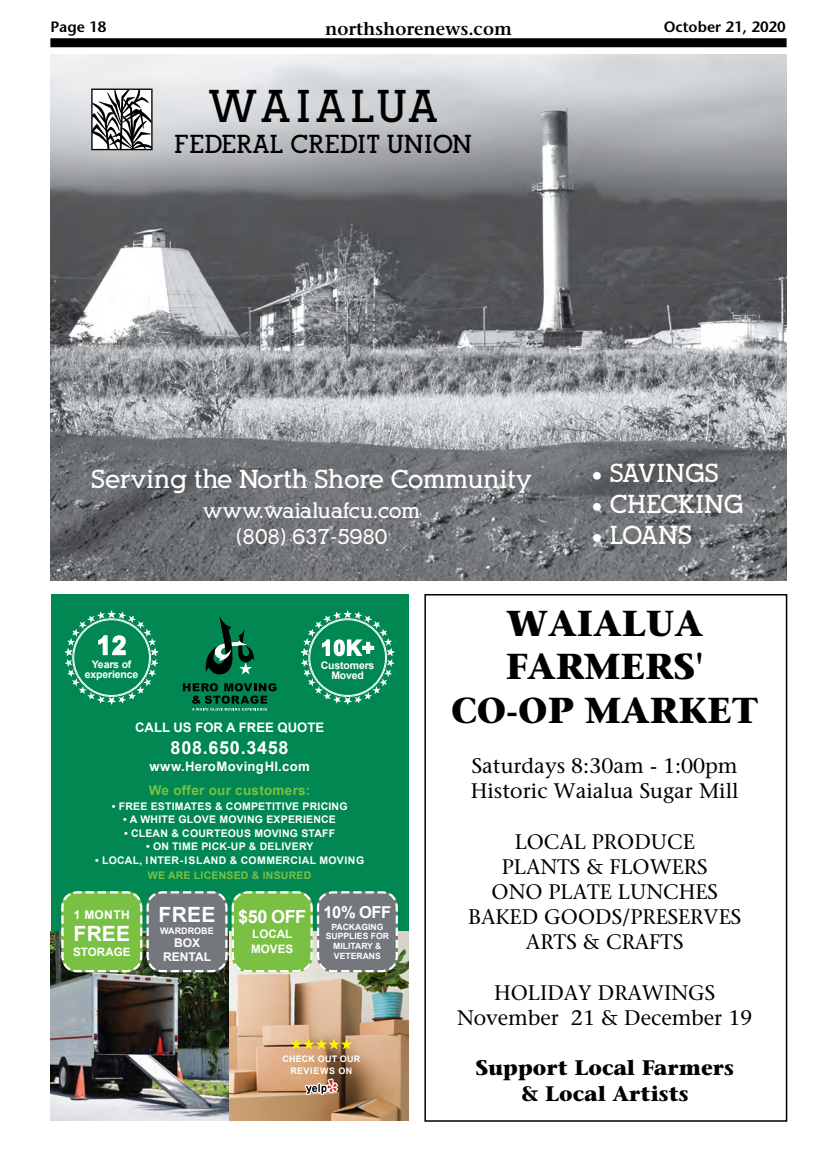
<style>
.page{position:relative;width:837px;height:1161px;background:#fff}
.page>*{position:absolute;margin:0;border:0;box-sizing:border-box;transform-origin:0 0}
.t1{font:700 45px "Alexandria FLF";letter-spacing:.075em;color:#000}
.t2{font:700 36px/43.2px "Stone Serif";color:#000;text-align:center}
.t3{font:700 25.5px "Alexandria FLF";color:#fff}
.t4{font:700 25.5px "Alexandria FLF";color:#000}
.t5{font:700 25.5px "Arial";color:#fff}
.t6{font:21px/25.2px "Stone Serif";color:#000;text-align:center}
.t7{font:700 21px/25.2px "Stone Serif";color:#000;text-align:center}
.t8{font:700 21px/25.2px "Alexandria FLF";color:#fff;text-align:center}
.t9{font:700 21px "Arial";letter-spacing:.02em;color:#fff}
.t10{font:600 18px "Stone Serif";color:#000}
.t11{font:700 18px "Arial";letter-spacing:.04em;color:#fff}
.t12{font:700 16.5px "Arial";color:#fff}
.t13{font:600 15px "Stone Sans";color:#000}
.t14{font:700 13.5px "Arial";letter-spacing:.02em;color:#7ac143}
.t15{font:700 13.2px "Arial";letter-spacing:.02em;color:#fff}
.t16{font:700 13.2px "Arial";color:#fff}
.t17{font:700 12px/13.5px "Arial";color:#fff;text-align:center}
.t18{font:700 11.7px/15px "Arial";color:#fff}
.t19{font:700 10.5px "Arial";letter-spacing:.02em;color:#fff}
.t20{font:700 10.5px/10.5px "Arial";letter-spacing:-.015em;color:#fff;text-align:center}
.t21{font:700 10.5px "Arial";letter-spacing:.02em;color:#7ac143}
.t22{font:700 9px/12px "Arial";letter-spacing:.02em;color:#fff;text-align:center}
.t23{font:700 9px "Arial";color:#fff}
.t24{font:700 8.7px/9.8px "Arial";color:#fff;text-align:center}
</style>
<div class="page">
<div style="left:50px;top:38px;width:737px;height:9px;background:#000"></div>
<img style="left:51px;top:54px;width:736px;height:526px">
<svg style="left:93px;top:91px;width:58px;height:57px"></svg>
<div style="left:91px;top:89px;width:62px;height:61px;border:1px solid #000"></div>
<div style="left:424px;top:594px;width:363px;height:528px;border:2px solid #000"></div>
<div style="left:51px;top:594px;width:358px;height:344px;background:#008752"></div>
<img style="left:51px;top:932px;width:358px;height:188px">
<svg style="left:60px;top:891px;width:339px;height:82px;background:#7ba069"></svg>
<svg style="left:183px;top:683px;width:93px;height:28px"></svg>
<svg style="left:205px;top:616px;width:49px;height:59px"></svg>
<svg style="left:64px;top:610px;width:95px;height:95px"></svg>
<svg style="left:301px;top:610px;width:94px;height:95px"></svg>
<svg style="left:305px;top:1078px;width:33px;height:17px"></svg>
<svg style="left:291px;top:1039px;width:61px;height:10px"></svg>
<p class="t13" style="left:50px;top:18px;width:58px">Page 18</p>
<p class="t10" style="left:325px;top:17px;width:188px">northshorenews.com</p>
<p class="t13" style="left:664px;top:18px;width:124px">October 21, 2020</p>
<h1 class="t1" style="left:208px;top:82px;width:232px">WAIALUA</h1>
<p class="t4" style="left:174px;top:130px;width:299px">FEDERAL CREDIT UNION</p>
<p class="t3" style="left:91px;top:466px;width:442px">Serving the North Shore Community</p>
<p class="t3" style="left:592px;top:460px;width:128px">• SAVINGS</p>
<p class="t3" style="left:592px;top:490px;width:153px">• CHECKING</p>
<p class="t3" style="left:592px;top:521px;width:102px">• LOANS</p>
<p class="t8" style="left:203px;top:499px;width:219px">www.waialuafcu.com (808) 637-5980</p>
<p class="t5" style="left:97px;top:629px;width:31px">12</p>
<p class="t20" style="left:85px;top:659px;width:55px">Years of experience</p>
<p class="t9" style="left:321px;top:634px;width:55px">10K+</p>
<p class="t20" style="left:321px;top:660px;width:55px">Customers<br>Moved</p>
<p class="t16" style="left:135px;top:719px;width:191px">CALL US FOR A FREE QUOTE</p>
<p class="t11" style="left:171px;top:736px;width:120px">808.650.3458</p>
<p class="t15" style="left:150px;top:758px;width:162px">www.HeroMovingHI.com</p>
<p class="t14" style="left:149px;top:781px;width:163px">We offer our customers:</p>
<p class="t19" style="left:112px;top:799px;width:237px">• FREE ESTIMATES &amp; COMPETITIVE PRICING</p>
<p class="t19" style="left:123px;top:813px;width:214px">• A WHITE GLOVE MOVING EXPERIENCE</p>
<p class="t19" style="left:124px;top:826px;width:213px">• CLEAN &amp; COURTEOUS MOVING STAFF</p>
<p class="t19" style="left:146px;top:840px;width:169px">• ON TIME PICK-UP &amp; DELIVERY</p>
<p class="t19" style="left:95px;top:853px;width:271px">• LOCAL, INTER-ISLAND &amp; COMMERCIAL MOVING</p>
<p class="t21" style="left:148px;top:868px;width:165px">WE ARE LICENSED &amp; INSURED</p>
<p class="t17" style="left:74px;top:908px;width:57px">1 MONTH</p>
<p class="t9" style="left:73px;top:920px;width:58px">FREE</p>
<p class="t18" style="left:73px;top:945px;width:59px">STORAGE</p>
<p class="t9" style="left:159px;top:901px;width:58px">FREE</p>
<p class="t23" style="left:160px;top:925px;width:55px">WARDROBE</p>
<p class="t17" style="left:163px;top:937px;width:49px">BOX<br>RENTAL</p>
<p class="t11" style="left:238px;top:905px;width:70px">$50 OFF</p>
<p class="t18" style="left:251px;top:927px;width:43px">LOCAL<br>MOVES</p>
<p class="t12" style="left:323px;top:901px;width:69px">10% OFF</p>
<p class="t24" style="left:326px;top:922px;width:65px">PACKAGING<br>SUPPLIES FOR<br>MILITARY &amp;<br>VETERANS</p>
<p class="t22" style="left:283px;top:1053px;width:79px">CHECK OUT OUR<br>REVIEWS ON</p>
<h2 class="t2" style="left:451px;top:601px;width:309px">WAIALUA<br>FARMERS'<br>CO-OP MARKET</h2>
<p class="t6" style="left:471px;top:753px;width:270px;text-align:left">Saturdays 8:30am - 1:00pm<br>Historic Waialua Sugar Mill</p>
<p class="t6" style="left:468px;top:829px;width:275px">LOCAL PRODUCE<br>PLANTS &amp; FLOWERS<br>ONO PLATE LUNCHES<br>BAKED GOODS/PRESERVES<br>ARTS &amp; CRAFTS</p>
<p class="t6" style="left:457px;top:980px;width:297px">HOLIDAY DRAWINGS<br>November 21 &amp; December 19</p>
<p class="t7" style="left:476px;top:1055px;width:260px">Support Local Farmers &amp; Local Artists</p>
</div>
